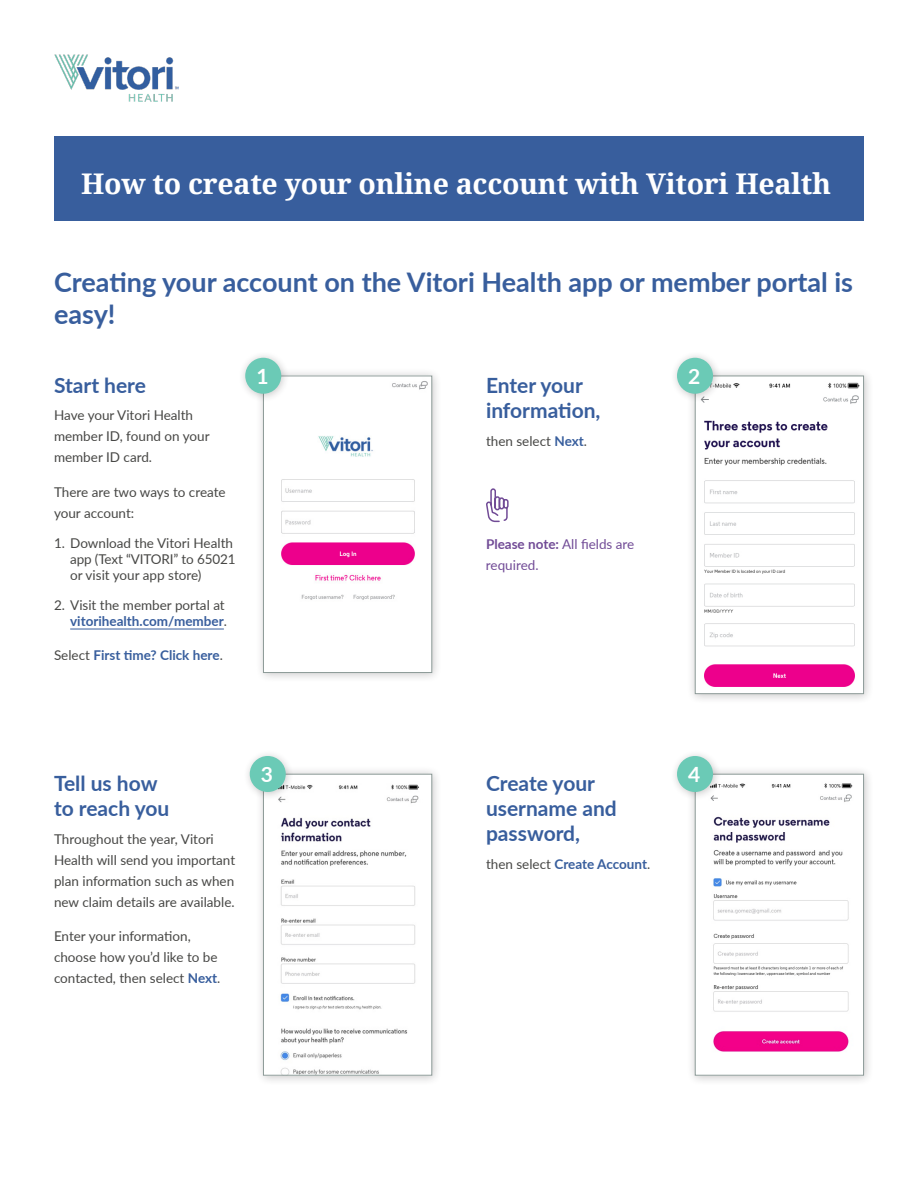
<style>
.page{position:relative;width:918px;height:1188px;background:#fff}
.page>*{position:absolute;margin:0;border:0;box-sizing:border-box;transform-origin:0 0}
.Subtitle{font:700 28.5px "Noto Serif";letter-spacing:-.01em;color:#fff}
.t1{font:700 27px/32.4px "Lato";color:#385e9d}
.t2{font:700 21px/25.2px "Lato";color:#385e9d}
.H3_-_Centered{font:700 21px "Lato";color:#fff}
.Body_-_Sml{font:13.5px/21px "Lato";color:#474745}
.Body_-_Sml-2{font:700 13.5px "Lato";color:#385e9d}
.Body_-_Sml-3{font:13.5px/21px "Lato";color:#714b96}
.s1{font-weight:700;color:#385e9d}
.s2{font-weight:400;color:#474745}
.s3{font-weight:700}
</style>
<div class="page">
<img style="left:54px;top:54px;width:124px;height:47px">
<div style="left:54px;top:137px;width:810px;height:84px;background:#385e9d"></div>
<div style="left:687px;top:368px;width:187px;height:336px;background:#231f20;opacity:.25"></div>
<img style="left:697px;top:382px;width:165px;height:310px">
<div style="left:695px;top:376px;width:169px;height:318px;border:1px solid #8c9a97"></div>
<hr style="left:70px;top:629px;width:154px;height:1px;background:#385e9d">
<svg style="left:486px;top:488px;width:23px;height:35px"></svg>
<div style="left:255px;top:368px;width:187px;height:315px;background:#231f20;opacity:.25"></div>
<img style="left:265px;top:378px;width:165px;height:289px">
<div style="left:263px;top:376px;width:169px;height:297px;border:1px solid #8c9a97"></div>
<div style="left:239px;top:351px;width:51px;height:51px;background:#231f20;opacity:.25"></div>
<div style="left:248px;top:360px;width:31px;height:32px;background:#6bcab6;border-radius:50%"></div>
<div style="left:245px;top:358px;width:36px;height:36px;border:4px solid #6bcab6;border-radius:50%"></div>
<div style="left:255px;top:766px;width:187px;height:320px;background:#231f20;opacity:.25"></div>
<img style="left:265px;top:776px;width:165px;height:297px">
<div style="left:263px;top:774px;width:169px;height:301px;border:1px solid #8c9a97"></div>
<div style="left:687px;top:766px;width:187px;height:320px;background:#231f20;opacity:.25"></div>
<img style="left:697px;top:776px;width:165px;height:293px">
<div style="left:695px;top:774px;width:169px;height:301px;border:1px solid #8c9a97"></div>
<div style="left:670px;top:351px;width:52px;height:51px;background:#231f20;opacity:.25"></div>
<div style="left:679px;top:360px;width:32px;height:32px;background:#6bcab6;border-radius:50%"></div>
<div style="left:677px;top:358px;width:36px;height:36px;border:4px solid #6bcab6;border-radius:50%"></div>
<div style="left:670px;top:749px;width:52px;height:52px;background:#231f20;opacity:.25"></div>
<div style="left:679px;top:758px;width:32px;height:32px;background:#6bcab6;border-radius:50%"></div>
<div style="left:677px;top:756px;width:36px;height:36px;border:4px solid #6bcab6;border-radius:50%"></div>
<div style="left:243px;top:749px;width:51px;height:52px;background:#231f20;opacity:.25"></div>
<div style="left:252px;top:758px;width:32px;height:32px;background:#6bcab6;border-radius:50%"></div>
<div style="left:250px;top:756px;width:36px;height:36px;border:4px solid #6bcab6;border-radius:50%"></div>
<p class="Subtitle" style="left:81px;top:164px;width:752px">How to create your online account with Vitori Health</p>
<h2 class="t1" style="left:54px;top:265px;width:801px">Creating your account on the Vitori Health app or member portal is easy!</h2>
<h3 class="t2" style="left:54px;top:371px;width:94px">Start here</h3>
<p class="Body_-_Sml" style="left:54px;top:404px;width:157px">Have your Vitori Health member ID, found on your member ID card.</p>
<p class="Body_-_Sml" style="left:54px;top:481px;width:173px">There are two ways to create your account:</p>
<p class="Body_-_Sml" style="left:70px;top:534px;width:167px;line-height:16.2px;text-indent:-16px">1. Download the Vitori Health app (Text “VITORI” to 65021 or visit your app store)</p>
<p class="Body_-_Sml" style="left:54px;top:596px;width:175px;line-height:16.2px;text-align:right">2. Visit the member portal at <span class="s1">vitorihealth.com/member</span>.</p>
<p class="Body_-_Sml-2" style="left:54px;top:646px;width:170px"><span class="s2">Select</span> First time? Click here<span class="s2">.</span></p>
<p class="H3_-_Centered" style="left:256px;top:361px;width:14px">1</p>
<p class="H3_-_Centered" style="left:688px;top:361px;width:14px">2</p>
<h3 class="t2" style="left:486px;top:371px;width:116px">Enter your information,</h3>
<p class="Body_-_Sml" style="left:486px;top:430px;width:103px">then select <span class="s1">Next</span>.</p>
<p class="Body_-_Sml-3" style="left:486px;top:533px;width:150px"><span class="s3">Please note:</span> All fields are required.</p>
<h3 class="t2" style="left:54px;top:770px;width:117px">Tell us how to reach you</h3>
<p class="Body_-_Sml" style="left:54px;top:828px;width:183px">Throughout the year, Vitori<br>Health will send you important plan information such as when new claim details are available.</p>
<p class="Body_-_Sml" style="left:54px;top:925px;width:168px">Enter your information, choose how you’d like to be contacted, then select <span class="s1">Next</span>.</p>
<p class="H3_-_Centered" style="left:261px;top:759px;width:14px">3</p>
<p class="H3_-_Centered" style="left:688px;top:759px;width:14px">4</p>
<h3 class="t2" style="left:486px;top:770px;width:132px">Create your username and password,</h3>
<p class="Body_-_Sml-2" style="left:486px;top:854px;width:166px"><span class="s2">then select</span> Create Account<span class="s2">.</span></p>
</div>
